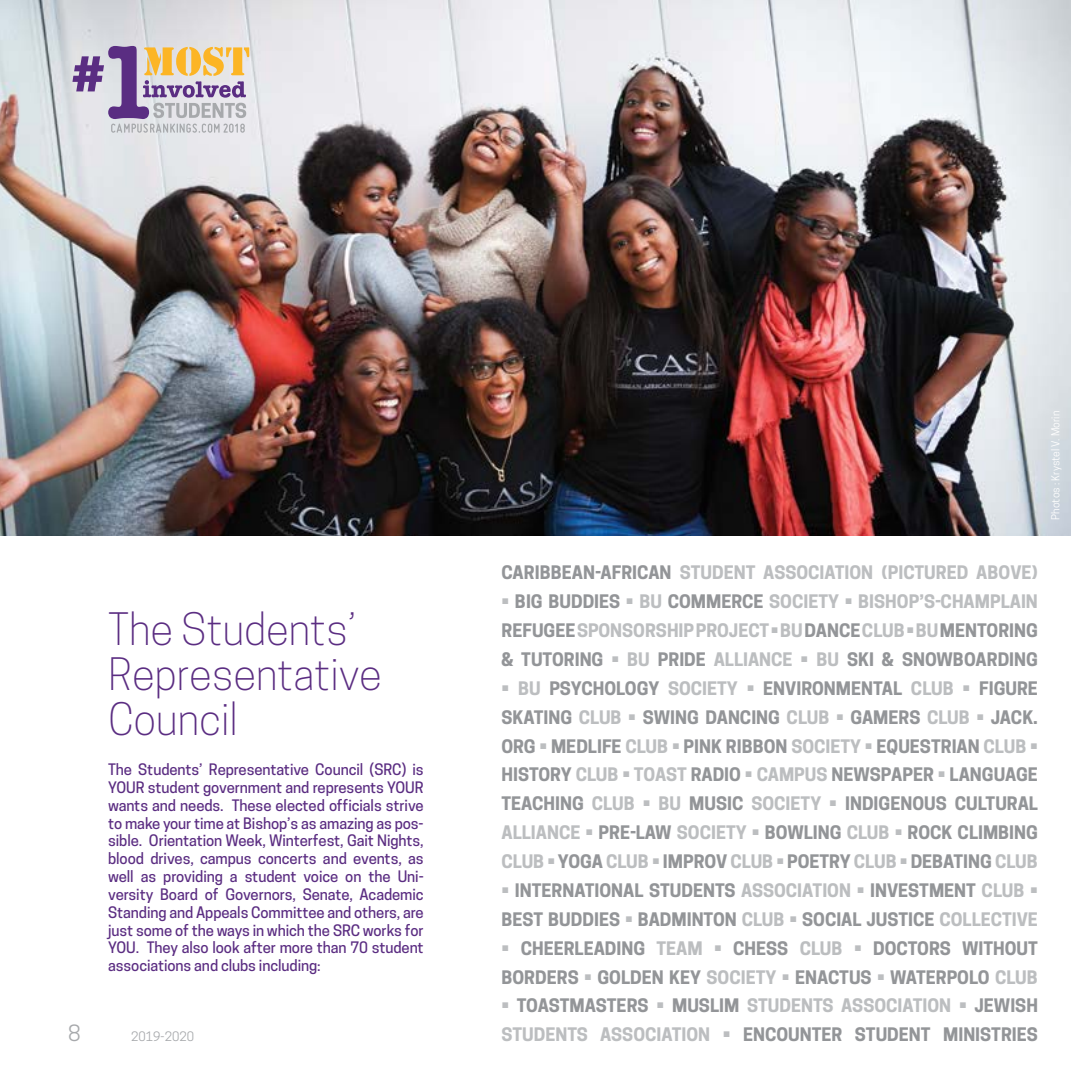
<style>
.page{position:relative;width:1071px;height:1071px;background:#fff}
.page>*{position:absolute;margin:0;border:0;box-sizing:border-box;transform-origin:0 0}
.t1{font:300 42px/44.6px "Cooper Hewitt";color:#5b2d82}
.t2{font:21px "Cooper Hewitt";color:#a7a9ac}
.t3{font:700 17.5px/28.9px "Cooper Hewitt";color:#939598}
.t4{font:700 17.5px/28.9px "Cooper Hewitt";color:#bcbec0;text-align:justify}
.t5{font:500 14.88px/17.8px "Cooper Hewitt";letter-spacing:-.005em;color:#5b2d82;text-align:justify}
.t6{font:12.25px "Cooper Hewitt";color:#a7a9ac}
.t7{font:10.5px "Cooper Hewitt";color:#fff}
.s1{color:#939598}
.s2{color:#bcbec0}
</style>
<div class="page">
<img style="left:0;top:0;width:1070px;height:536px">
<hr style="left:1070px;top:0;width:1px;height:536px;background:#5b2d82">
<svg style="left:72px;top:46px;width:177px;height:87px;background:#c6b6b9"></svg>
<h1 class="t1" style="left:108px;top:607px;width:275px">The Students’<br>Representative<br>Council</h1>
<p class="t5" style="left:108px;top:760px;width:317px">The Students’ Representative Council (SRC) is YOUR student government and represents YOUR wants and needs. These elected officials strive to make your time at Bishop’s as amazing as pos&shy;sible. Orientation Week, Winterfest, Gait Nights, blood drives, campus concerts and events, as well as providing a student voice on the Uni&shy;versity Board of Governors, Senate, Academic Standing and Appeals Committee and others, are just some of the ways in which the SRC works for YOU. They also look after more than 70 student associations and clubs including:</p>
<p class="t2" style="left:68px;top:1020px;width:14px">8</p>
<p class="t6" style="left:131px;top:1029px;width:64px">2019-2020</p>
<p class="t7" style="left:1049px;top:520px;width:110px;rotate:-90deg">Photos : Krystel V. Morin</p>
<p class="t4" style="left:501px;top:558px;width:538px"><span class="s1">CARIBBEAN-AFRICAN</span> STUDENT ASSOCIATION (PICTURED ABOVE)</p>
<p class="t4" style="left:501px;top:587px;width:538px">• <span class="s1">BIG BUDDIES</span> • BU <span class="s1">COMMERCE</span> SOCIETY • BISHOP’S-CHAMPLAIN <span class="s1">REFUGEE</span> SPONSORSHIP PROJECT • BU <span class="s1">DANCE</span> CLUB • BU <span class="s1">MENTORING &amp; TUTORING</span> • BU <span class="s1">PRIDE</span> ALLIANCE • BU <span class="s1">SKI &amp; SNOWBOARDING</span></p>
<p class="t3" style="left:501px;top:674px;width:538px;text-align:justify"><span class="s2">• BU</span> PSYCHOLOGY <span class="s2">SOCIETY •</span> ENVIRONMENTAL <span class="s2">CLUB •</span> FIGURE SKATING <span class="s2">CLUB •</span> SWING DANCING <span class="s2">CLUB •</span> GAMERS <span class="s2">CLUB •</span> JACK.<br>ORG <span class="s2">•</span> MEDLIFE <span class="s2">CLUB •</span> PINK RIBBON <span class="s2">SOCIETY •</span> EQUESTRIAN <span class="s2">CLUB • </span>HISTORY <span class="s2">CLUB • TOAST</span> RADIO <span class="s2">• CAMPUS</span> NEWSPAPER <span class="s2">•</span> LANGUAGE TEACHING <span class="s2">CLUB • BU</span> MUSIC <span class="s2">SOCIETY •</span> INDIGENOUS CULTURAL <span class="s2">ALLIANCE •</span> PRE-LAW <span class="s2">SOCIETY •</span> BOWLING <span class="s2">CLUB •</span> ROCK CLIMBING <span class="s2">CLUB •</span> YOGA <span class="s2">CLUB •</span> IMPROV <span class="s2">CLUB •</span> POETRY <span class="s2">CLUB •</span> DEBATING <span class="s2">CLUB</span></p>
<p class="t3" style="left:501px;top:876px;width:538px"><span class="s2">•</span> INTERNATIONAL STUDENTS <span class="s2">ASSOCIATION •</span> INVESTMENT <span class="s2">CLUB •<br></span>BEST BUDDIES <span class="s2">•</span> BADMINTON <span class="s2">CLUB •</span> SOCIAL JUSTICE <span class="s2">COLLECTIVE</span></p>
<p class="t3" style="left:501px;top:934px;width:538px"><span class="s2">•</span> CHEERLEADING <span class="s2">TEAM •</span> CHESS <span class="s2">CLUB •</span> DOCTORS WITHOUT<br>BORDERS <span class="s2">•</span> GOLDEN KEY <span class="s2">SOCIETY •</span> ENACTUS <span class="s2">•</span> WATERPOLO <span class="s2">CLUB</span></p>
<p class="t3" style="left:501px;top:991px;width:538px"><span class="s2">•</span> TOASTMASTERS <span class="s2">•</span> MUSLIM <span class="s2">STUDENTS ASSOCIATION •</span> JEWISH<br><span class="s2">STUDENTS ASSOCIATION •</span> ENCOUNTER STUDENT MINISTRIES</p>
</div>
